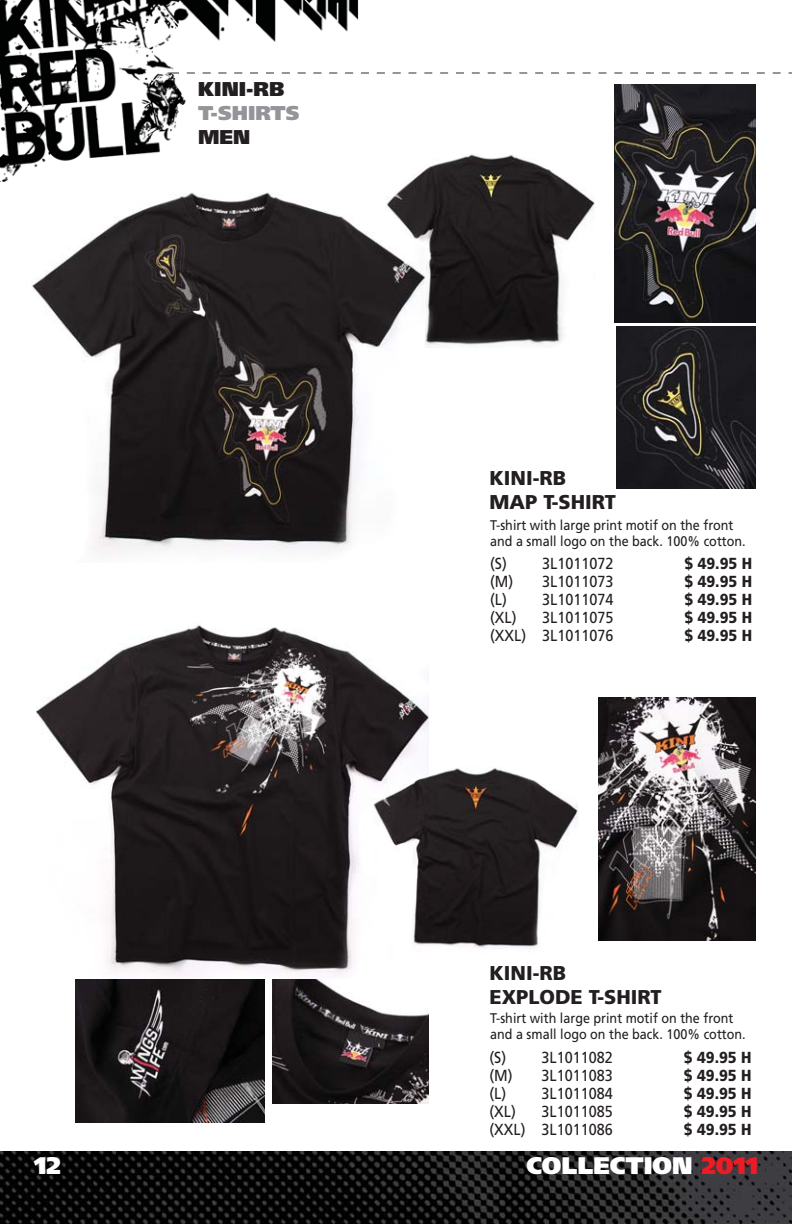
<style>
.page{position:relative;width:792px;height:1224px;background:#fff}
.page>*{position:absolute;margin:0;border:0;box-sizing:border-box;transform-origin:0 0}
.t1{font:900 24px "Frutiger";color:#fff}
.t2{font:900 20px/24px "Frutiger";color:#231f20}
.t3{font:900 20px "Frutiger";color:#231f20}
.t4{font:900 20px "Frutiger";color:#939598}
.t5{font:16px "Frutiger";color:#231f20;scale:.9 1}
.t6{font:900 16px "Frutiger";color:#231f20;scale:.9 1}
.t7{font:14px/16px "Frutiger";color:#231f20;scale:.9 1}
.s1{color:#ed1c24}
</style>
<div class="page">
<svg style="left:773px;top:72px;width:8px;height:2px"></svg>
<svg style="left:757px;top:72px;width:8px;height:2px"></svg>
<svg style="left:741px;top:72px;width:8px;height:2px"></svg>
<svg style="left:725px;top:72px;width:8px;height:2px"></svg>
<svg style="left:709px;top:72px;width:8px;height:2px"></svg>
<svg style="left:694px;top:72px;width:7px;height:2px"></svg>
<svg style="left:678px;top:72px;width:8px;height:2px"></svg>
<svg style="left:662px;top:72px;width:8px;height:2px"></svg>
<svg style="left:646px;top:72px;width:8px;height:2px"></svg>
<svg style="left:630px;top:72px;width:8px;height:2px"></svg>
<svg style="left:614px;top:72px;width:8px;height:2px"></svg>
<svg style="left:599px;top:72px;width:7px;height:2px"></svg>
<svg style="left:583px;top:72px;width:8px;height:2px"></svg>
<svg style="left:567px;top:72px;width:8px;height:2px"></svg>
<svg style="left:551px;top:72px;width:8px;height:2px"></svg>
<svg style="left:535px;top:72px;width:8px;height:2px"></svg>
<svg style="left:519px;top:72px;width:8px;height:2px"></svg>
<svg style="left:504px;top:72px;width:7px;height:2px"></svg>
<svg style="left:488px;top:72px;width:8px;height:2px"></svg>
<svg style="left:472px;top:72px;width:8px;height:2px"></svg>
<svg style="left:456px;top:72px;width:8px;height:2px"></svg>
<svg style="left:440px;top:72px;width:8px;height:2px"></svg>
<svg style="left:424px;top:72px;width:8px;height:2px"></svg>
<svg style="left:409px;top:72px;width:7px;height:2px"></svg>
<img style="left:0;top:1152px;width:792px;height:72px">
<img style="left:0;top:0;width:359px;height:182px">
<img style="left:171px;top:72px;width:230px;height:2px">
<img style="left:36px;top:625px;width:392px;height:359px">
<img style="left:370px;top:760px;width:208px;height:194px">
<img style="left:32px;top:192px;width:354px;height:360px">
<img style="left:386px;top:154px;width:209px;height:194px">
<img style="left:615px;top:84px;width:141px;height:239px">
<img style="left:616px;top:326px;width:140px;height:163px">
<img style="left:598px;top:697px;width:158px;height:243px">
<img style="left:273px;top:980px;width:155px;height:123px">
<img style="left:76px;top:980px;width:188px;height:143px">
<h2 class="t3" style="left:198px;top:81px;width:88px">KINI-RB</h2>
<h2 class="t4" style="left:198px;top:105px;width:103px">T-SHIRTS</h2>
<h2 class="t3" style="left:198px;top:129px;width:54px">MEN</h2>
<h2 class="t2" style="left:490px;top:467px;width:128px">KINI-RB<br>MAP T-SHIRT</h2>
<p class="t7" style="left:490px;top:518px;width:285px">T-shirt with large print motif on the front and a small logo on the back. 100% cotton.</p>
<p class="t5" style="left:490px;top:557px;width:138px">(S) 3L1011072</p>
<p class="t6" style="left:684px;top:557px;width:77px">$ 49.95 H</p>
<p class="t5" style="left:490px;top:575px;width:138px">(M) 3L1011073</p>
<p class="t6" style="left:684px;top:575px;width:77px">$ 49.95 H</p>
<p class="t5" style="left:490px;top:593px;width:138px">(L) 3L1011074</p>
<p class="t6" style="left:684px;top:593px;width:77px">$ 49.95 H</p>
<p class="t5" style="left:490px;top:611px;width:31px">(XL)</p>
<p class="t5" style="left:542px;top:611px;width:81px">3L1011075</p>
<p class="t6" style="left:684px;top:611px;width:77px">$ 49.95 H</p>
<p class="t5" style="left:490px;top:629px;width:138px">(XXL) 3L1011076</p>
<p class="t6" style="left:684px;top:629px;width:77px">$ 49.95 H</p>
<h2 class="t2" style="left:490px;top:962px;width:174px">KINI-RB<br>EXPLODE T-SHIRT</h2>
<p class="t7" style="left:490px;top:1011px;width:285px">T-shirt with large print motif on the front and a small logo on the back. 100% cotton.</p>
<p class="t5" style="left:490px;top:1051px;width:138px">(S) 3L1011082</p>
<p class="t6" style="left:684px;top:1051px;width:77px">$ 49.95 H</p>
<p class="t5" style="left:490px;top:1069px;width:138px">(M) 3L1011083</p>
<p class="t6" style="left:684px;top:1069px;width:77px">$ 49.95 H</p>
<p class="t5" style="left:490px;top:1087px;width:138px">(L) 3L1011084</p>
<p class="t6" style="left:684px;top:1087px;width:77px">$ 49.95 H</p>
<p class="t5" style="left:490px;top:1105px;width:31px">(XL)</p>
<p class="t5" style="left:542px;top:1105px;width:81px">3L1011085</p>
<p class="t6" style="left:684px;top:1105px;width:77px">$ 49.95 H</p>
<p class="t5" style="left:490px;top:1123px;width:138px">(XXL) 3L1011086</p>
<p class="t6" style="left:684px;top:1123px;width:77px">$ 49.95 H</p>
<h1 class="t1" style="left:34px;top:1156px;width:28px">12</h1>
<h1 class="t1" style="left:526px;top:1156px;width:234px">COLLECTION <span class="s1">2011</span></h1>
</div>
